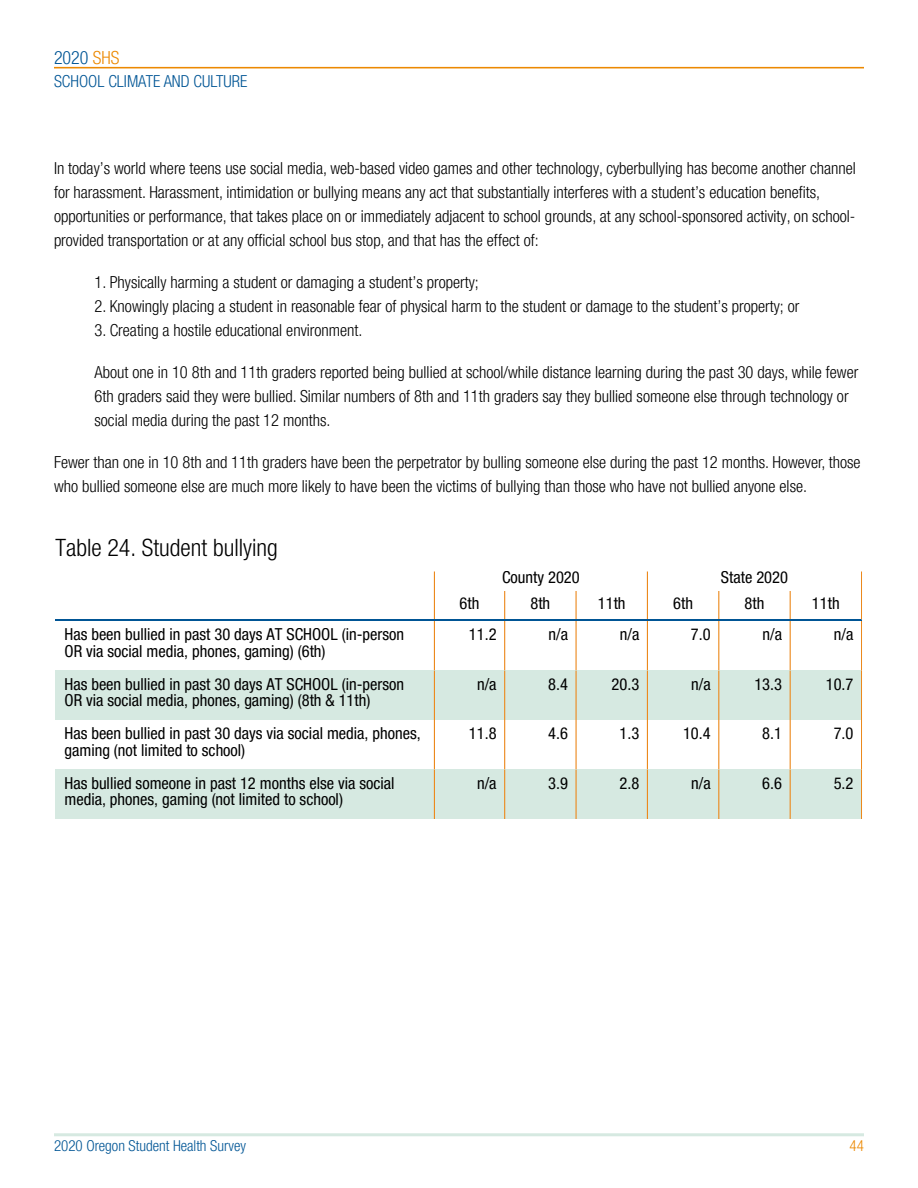
<style>
.page{position:relative;width:918px;height:1188px;background:#fff}
.page>*{position:absolute;margin:0;border:0;box-sizing:border-box;transform-origin:0 0}
.t1{font:24px "Helvetica Neue LT Pro 47 Lt Cn";color:#000}
.t2{font:300 condensed 18px "Helvetica Neue LT Pro";color:#005595}
.t3{font:300 condensed 16.5px/24px "Helvetica Neue LT Pro";color:#000}
.t4{font:16.5px/16.5px "Helvetica Neue LT Pro 57 Cn";color:#000}
.t5{font:300 condensed 16.5px "Helvetica Neue LT Pro";color:#005595}
.t6{font:300 condensed 15px "Helvetica Neue LT Pro";color:#005595}
.t7{font:300 condensed 15px "Helvetica Neue LT Pro";color:#ec8902}
.s1{color:#ec8902}
</style>
<div class="page">
<svg style="left:504px;top:591px;width:1px;height:29px"></svg>
<svg style="left:434px;top:572px;width:1px;height:48px"></svg>
<svg style="left:576px;top:591px;width:1px;height:29px"></svg>
<svg style="left:647px;top:572px;width:1px;height:48px"></svg>
<svg style="left:718px;top:591px;width:1px;height:29px"></svg>
<svg style="left:790px;top:591px;width:1px;height:29px"></svg>
<hr style="left:56px;top:620px;width:805px;height:1px;background:#005595">
<svg style="left:861px;top:572px;width:1px;height:49px"></svg>
<hr style="left:504px;top:621px;width:1px;height:49px;background:#ec891d">
<hr style="left:434px;top:621px;width:1px;height:49px;background:#ec891d">
<hr style="left:576px;top:621px;width:1px;height:49px;background:#ec891d">
<hr style="left:647px;top:621px;width:1px;height:49px;background:#ec891d">
<hr style="left:718px;top:621px;width:1px;height:49px;background:#ec891d">
<hr style="left:790px;top:621px;width:1px;height:49px;background:#ec891d">
<hr style="left:861px;top:621px;width:1px;height:49px;background:#ec891d">
<div style="left:56px;top:670px;width:805px;height:50px;background:#d6e9e1"></div>
<hr style="left:504px;top:670px;width:1px;height:50px;background:#ec891d">
<hr style="left:434px;top:670px;width:1px;height:50px;background:#ec891d">
<hr style="left:576px;top:670px;width:1px;height:50px;background:#ec891d">
<hr style="left:647px;top:670px;width:1px;height:50px;background:#ec891d">
<hr style="left:718px;top:670px;width:1px;height:50px;background:#ec891d">
<hr style="left:790px;top:670px;width:1px;height:50px;background:#ec891d">
<hr style="left:861px;top:670px;width:1px;height:50px;background:#ec891d">
<hr style="left:504px;top:720px;width:1px;height:50px;background:#ec891d">
<hr style="left:434px;top:720px;width:1px;height:50px;background:#ec891d">
<hr style="left:576px;top:720px;width:1px;height:50px;background:#ec891d">
<hr style="left:647px;top:720px;width:1px;height:50px;background:#ec891d">
<hr style="left:718px;top:720px;width:1px;height:50px;background:#ec891d">
<hr style="left:790px;top:720px;width:1px;height:50px;background:#ec891d">
<hr style="left:861px;top:720px;width:1px;height:50px;background:#ec891d">
<div style="left:56px;top:770px;width:805px;height:49px;background:#d6e9e1"></div>
<hr style="left:504px;top:770px;width:1px;height:49px;background:#ec891d">
<hr style="left:434px;top:770px;width:1px;height:49px;background:#ec891d">
<hr style="left:576px;top:770px;width:1px;height:49px;background:#ec891d">
<hr style="left:647px;top:770px;width:1px;height:49px;background:#ec891d">
<hr style="left:718px;top:770px;width:1px;height:49px;background:#ec891d">
<hr style="left:790px;top:770px;width:1px;height:49px;background:#ec891d">
<hr style="left:861px;top:770px;width:1px;height:49px;background:#ec891d">
<hr style="left:54px;top:1133px;width:810px;height:3px;background:#d6e9e1">
<hr style="left:54px;top:67px;width:810px;height:1px;background:#ec8902">
<p class="t2" style="left:54px;top:47px;width:67px">2020 <span class="s1">SHS</span></p>
<p class="t5" style="left:54px;top:71px;width:195px">SCHOOL CLIMATE AND CULTURE</p>
<p class="t3" style="left:54px;top:156px;width:803px">In today’s world where teens use social media, web-based video games and other technology, cyberbullying has become another channel for harassment. Harassment, intimidation or bullying means any act that substantially interferes with a student’s education benefits, opportunities or performance, that takes place on or immediately adjacent to school grounds, at any school-sponsored activity, on school&shy;provided transportation or at any official school bus stop, and that has the effect of:</p>
<p class="t3" style="left:95px;top:270px;width:386px">1. Physically harming a student or damaging a student’s property;</p>
<p class="t3" style="left:95px;top:294px;width:706px">2. Knowingly placing a student in reasonable fear of physical harm to the student or damage to the student’s property; or</p>
<p class="t3" style="left:95px;top:318px;width:269px">3. Creating a hostile educational environment.</p>
<p class="t3" style="left:95px;top:360px;width:765px">About one in 10 8th and 11th graders reported being bullied at school/while distance learning during the past 30 days, while fewer<br>6th graders said they were bullied. Similar numbers of 8th and 11th graders say they bullied someone else through technology or social media during the past 12 months.</p>
<p class="t3" style="left:54px;top:450px;width:808px">Fewer than one in 10 8th and 11th graders have been the perpetrator by bulling someone else during the past 12 months. However, those who bullied someone else are much more likely to have been the victims of bullying than those who have not bullied anyone else.</p>
<h1 class="t1" style="left:56px;top:533px;width:224px">Table 24. Student bullying</h1>
<p class="t4" style="left:502px;top:569px;width:79px">County 2020</p>
<p class="t4" style="left:721px;top:569px;width:69px">State 2020</p>
<p class="t4" style="left:460px;top:595px;width:21px">6th</p>
<p class="t4" style="left:530px;top:595px;width:21px">8th</p>
<p class="t4" style="left:598px;top:595px;width:29px">11th</p>
<p class="t4" style="left:673px;top:595px;width:21px">6th</p>
<p class="t4" style="left:745px;top:595px;width:21px">8th</p>
<p class="t4" style="left:812px;top:595px;width:29px">11th</p>
<p class="t4" style="left:64px;top:626px;width:341px">Has been bullied in past 30 days AT SCHOOL (in-person<br>OR via social media, phones, gaming) (6th)</p>
<p class="t4" style="left:469px;top:626px;width:29px">11.2</p>
<p class="t4" style="left:548px;top:626px;width:21px">n/a</p>
<p class="t4" style="left:620px;top:626px;width:21px">n/a</p>
<p class="t4" style="left:691px;top:626px;width:21px">7.0</p>
<p class="t4" style="left:763px;top:626px;width:21px">n/a</p>
<p class="t4" style="left:834px;top:626px;width:21px">n/a</p>
<p class="t4" style="left:64px;top:676px;width:341px">Has been bullied in past 30 days AT SCHOOL (in-person<br>OR via social media, phones, gaming) (8th &amp; 11th)</p>
<p class="t4" style="left:477px;top:676px;width:21px">n/a</p>
<p class="t4" style="left:548px;top:676px;width:21px">8.4</p>
<p class="t4" style="left:612px;top:676px;width:29px">20.3</p>
<p class="t4" style="left:691px;top:676px;width:21px">n/a</p>
<p class="t4" style="left:754px;top:676px;width:29px">13.3</p>
<p class="t4" style="left:826px;top:676px;width:29px">10.7</p>
<p class="t4" style="left:64px;top:725px;width:358px">Has been bullied in past 30 days via social media, phones, gaming (not limited to school)</p>
<p class="t4" style="left:469px;top:725px;width:29px">11.8</p>
<p class="t4" style="left:548px;top:725px;width:21px">4.6</p>
<p class="t4" style="left:620px;top:725px;width:21px">1.3</p>
<p class="t4" style="left:683px;top:725px;width:29px">10.4</p>
<p class="t4" style="left:762px;top:725px;width:21px">8.1</p>
<p class="t4" style="left:834px;top:725px;width:21px">7.0</p>
<p class="t4" style="left:64px;top:775px;width:332px">Has bullied someone in past 12 months else via social media, phones, gaming (not limited to school)</p>
<p class="t4" style="left:477px;top:775px;width:21px">n/a</p>
<p class="t4" style="left:548px;top:775px;width:21px">3.9</p>
<p class="t4" style="left:620px;top:775px;width:21px">2.8</p>
<p class="t4" style="left:691px;top:775px;width:21px">n/a</p>
<p class="t4" style="left:762px;top:775px;width:21px">6.6</p>
<p class="t4" style="left:834px;top:775px;width:21px">5.2</p>
<p class="t6" style="left:54px;top:1137px;width:194px">2020 Oregon Student Health Survey</p>
<p class="t7" style="left:850px;top:1137px;width:16px">44</p>
</div>
